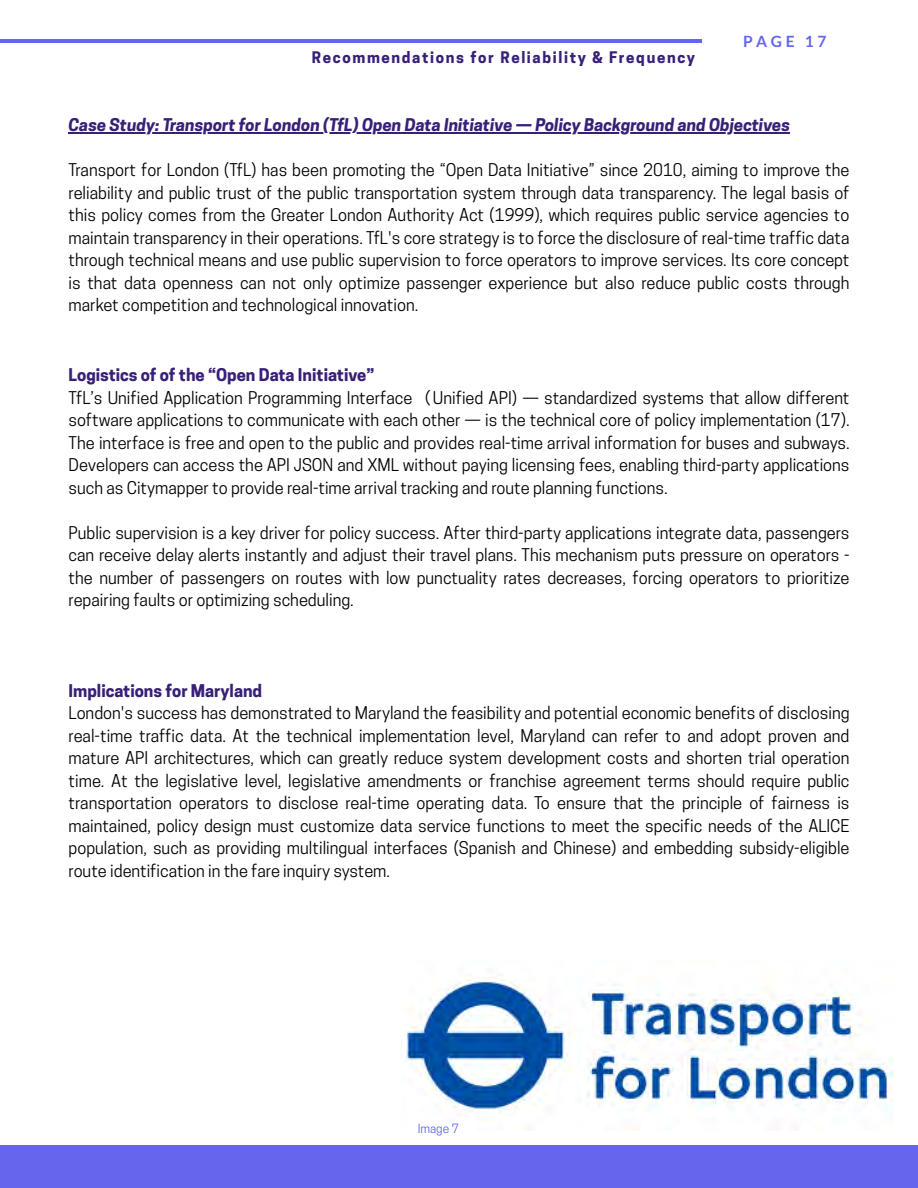
<style>
.page{position:relative;width:918px;height:1188px;background:#fff}
.page>*{position:absolute;margin:0;border:0;box-sizing:border-box;transform-origin:0 0}
.t1{font:16.5px/22.5px "Cooper Hewitt";color:#000}
.t2{font:italic 700 16.5px "Cooper Hewitt";color:#381f77}
.t3{font:700 15.6px "Lato";letter-spacing:.23em;color:#6565ee}
.t4{font:700 15px "Cooper Hewitt";letter-spacing:.11em;color:#381f77}
.t5{font:12px "Cooper Hewitt";color:#6565ee}
.s1{font-weight:700;color:#381f77}
.s2{font-family:"Noto Sans CJ Ksc"}
</style>
<div class="page">
<hr style="left:0;top:40px;width:701px;height:3px;background:#6565ee">
<div style="left:0;top:1146px;width:918px;height:42px;background:#6565ee"></div>
<img style="left:406px;top:974px;width:487px;height:156px">
<hr style="left:69px;top:132px;width:721px;height:1px;background:#381f77">
<p class="t4" style="left:312px;top:51px;width:385px">Recommendations for Reliability &amp; Frequency</p>
<h2 class="t3" style="left:743px;top:31px;width:85px">PAGE 17</h2>
<h2 class="t2" style="left:69px;top:119px;width:723px">Case Study: Transport for London (TfL) Open Data Initiative — Policy Background and Objectives</h2>
<h2 class="t1" style="left:69px;top:161px;width:782px;text-align:justify">Transport for London (TfL) has been promoting the “Open Data Initiative” since 2010, aiming to improve the reliability and public trust of the public transportation system through data transparency. The legal basis of this policy comes from the Greater London Authority Act (1999), which requires public service agencies to maintain transparency in their operations. TfL's core strategy is to force the disclosure of real-time traffic data through technical means and use public supervision to force operators to improve services. Its core concept is that data openness can not only optimize passenger experience but also reduce public costs through market competition and technological innovation.</h2>
<h1 class="t1" style="left:69px;top:366px;width:783px"><span class="s1">Logistics of of the “Open Data Initiative”<br></span>TfL’s Unified Application Programming Interface<span class="s2">（</span>Unified API) — standardized systems that allow different software applications to communicate with each other — is the technical core of policy implementation (17).<br>The interface is free and open to the public and provides real-time arrival information for buses and subways.<br>Developers can access the API JSON and XML without paying licensing fees, enabling third-party applications such as Citymapper to provide real-time arrival tracking and route planning functions.</h1>
<h2 class="t1" style="left:69px;top:523px;width:782px;text-align:justify">Public supervision is a key driver for policy success. After third-party applications integrate data, passengers can receive delay alerts instantly and adjust their travel plans. This mechanism puts pressure on operators - the number of passengers on routes with low punctuality rates decreases, forcing operators to prioritize repairing faults or optimizing scheduling.</h2>
<h2 class="t1" style="left:69px;top:681px;width:782px"><span class="s1">Implications for Maryland<br></span>London's success has demonstrated to Maryland the feasibility and potential economic benefits of disclosing real-time traffic data. At the technical implementation level, Maryland can refer to and adopt proven and mature API architectures, which can greatly reduce system development costs and shorten trial operation time. At the legislative level, legislative amendments or franchise agreement terms should require public transportation operators to disclose real-time operating data. To ensure that the principle of fairness is maintained, policy design must customize data service functions to meet the specific needs of the ALICE population, such as providing multilingual interfaces (Spanish and Chinese) and embedding subsidy-eligible route identification in the fare inquiry system.</h2>
<h2 class="t5" style="left:418px;top:1124px;width:43px">Image 7</h2>
</div>
